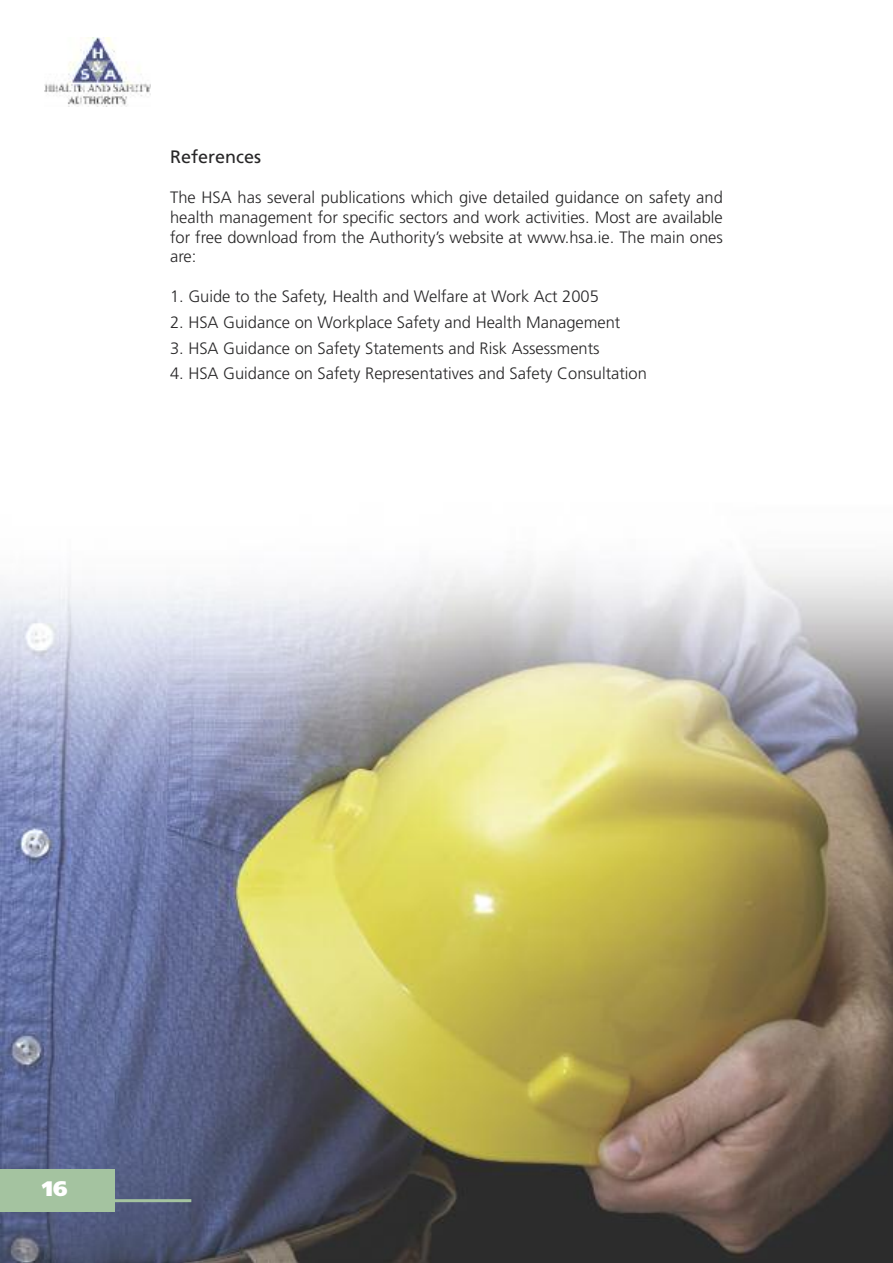
<style>
.page{position:relative;width:893px;height:1263px;background:#fff}
.page>*{position:absolute;margin:0;border:0;box-sizing:border-box;transform-origin:0 0}
.t1{font:900 21px "Frutiger";color:#fff}
.t2{font:18px "Frutiger";color:#272627}
.t3{font:300 16.5px/19.8px "Frutiger";color:#272627;text-align:justify}
</style>
<div class="page">
<img style="left:0;top:561px;width:893px;height:702px">
<img style="left:44px;top:38px;width:106px;height:69px">
<div style="left:0;top:1169px;width:115px;height:43px;background:#a4c3a0"></div>
<hr style="left:103px;top:1199px;width:88px;height:3px;background:#a4c3a0">
<p class="t2" style="left:170px;top:149px;width:92px">References</p>
<p class="t3" style="left:170px;top:189px;width:554px">The HSA has several publications which give detailed guidance on safety and health management for specific sectors and work activities. Most are available for free download from the Authority’s website at www.hsa.ie. The main ones are:</p>
<p class="t3" style="left:170px;top:288px;width:430px">1. Guide to the Safety, Health and Welfare at Work Act 2005</p>
<p class="t3" style="left:170px;top:313px;width:452px">2. HSA Guidance on Workplace Safety and Health Management</p>
<p class="t3" style="left:170px;top:339px;width:431px">3. HSA Guidance on Safety Statements and Risk Assessments</p>
<p class="t3" style="left:170px;top:365px;width:478px">4. HSA Guidance on Safety Representatives and Safety Consultation</p>
<p class="t1" style="left:42px;top:1180px;width:27px">16</p>
</div>
